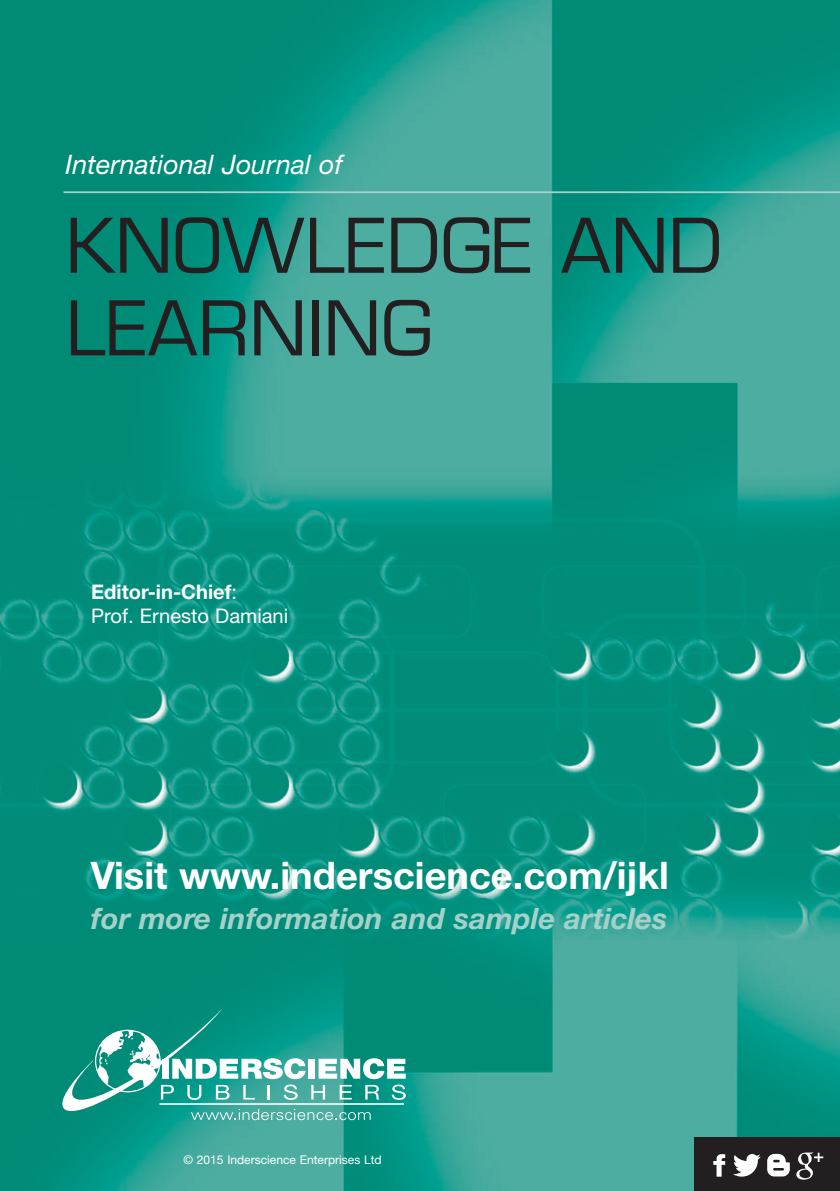
<style>
.page{position:relative;width:840px;height:1191px;background:#fff}
.page>*{position:absolute;margin:0;border:0;box-sizing:border-box;transform-origin:0 0}
.t1{font:73.4px/82.6px "Eurostile";color:#231f20}
.t2{font:700 38px "Helvetica Neue";color:#fff}
.t3{font:italic 700 29.4px "Helvetica Neue";color:#a6d1ca}
.t4{font:italic 27px "Helvetica Neue";color:#fff}
.t5{font:20px/24.4px "Helvetica Neue";color:#fff}
.t6{font:12px "Helvetica Neue";color:#fff}
.s1{font-weight:700}
</style>
<div class="page">
<img style="left:0;top:0;width:839px;height:1191px">
<hr style="left:63px;top:191px;width:776px;height:2px;background:#a6d1ca">
<svg style="left:62px;top:1009px;width:343px;height:111px"></svg>
<div style="left:694px;top:1137px;width:145px;height:54px;background:#231f20"></div>
<svg style="left:713px;top:1154px;width:11px;height:22px"></svg>
<svg style="left:733px;top:1154px;width:27px;height:22px"></svg>
<svg style="left:767px;top:1153px;width:22px;height:23px"></svg>
<svg style="left:796px;top:1152px;width:26px;height:27px"></svg>
<h3 class="t4" style="left:65px;top:154px;width:278px">International Journal of</h3>
<h1 class="t1" style="left:65px;top:212px;width:658px">KNOWLEDGE AND<br>LEARNING</h1>
<p class="t5" style="left:91px;top:581px;width:198px"><span class="s1">Editor-in-Chief</span>:<br>Prof. Ernesto Damiani</p>
<h2 class="t2" style="left:91px;top:862px;width:579px">Visit www.inderscience.com/ijkl</h2>
<h3 class="t3" style="left:91px;top:907px;width:577px">for more information and sample articles</h3>
<p class="t6" style="left:183px;top:1155px;width:199px">© 2015 Inderscience Enterprises Ltd</p>
</div>
